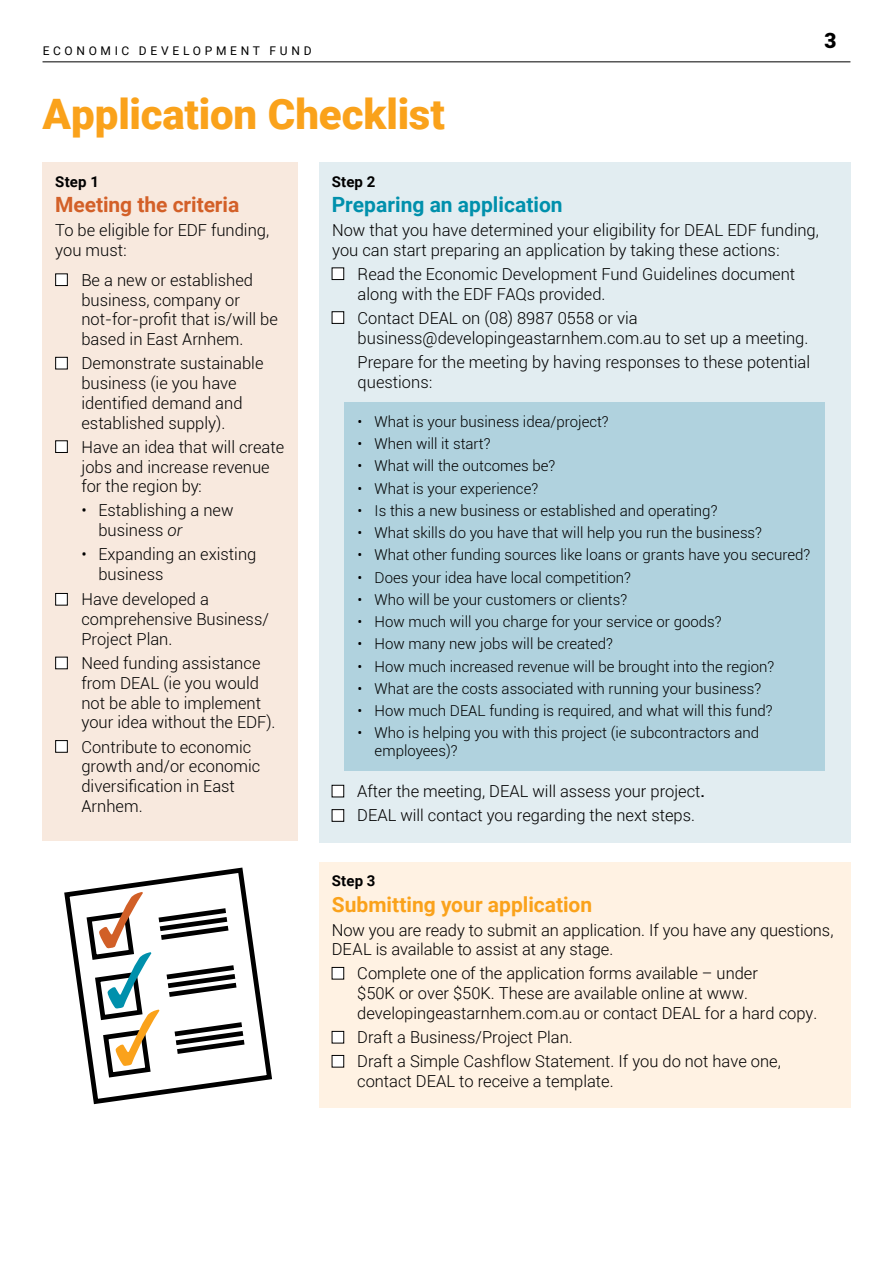
<style>
.page{position:relative;width:893px;height:1263px;background:#fff}
.page>*{position:absolute;margin:0;border:0;box-sizing:border-box;transform-origin:0 0}
.t1{font:900 42px "Roboto";color:#faa21b}
.t2{font:700 21px "Roboto";color:#faa21b}
.t3{font:700 21px "Roboto";color:#0090ac}
.t4{font:700 21px "Roboto";letter-spacing:-.005em;color:#d36028}
.t5{font:900 21px "Roboto";color:#000}
.t6{font:300 16.5px/19.8px "Roboto";color:#000}
.t7{font:300 15px/18px "Roboto";color:#000}
.t8{font:700 15px "Roboto";letter-spacing:.015em;color:#000}
.t9{font:12px "Roboto";letter-spacing:.305em;color:#000}
.s1{font-style:italic}
.s2{font-weight:500}
</style>
<div class="page">
<div style="left:319px;top:163px;width:531px;height:680px;background:#e2edf1"></div>
<div style="left:344px;top:402px;width:481px;height:369px;background:#b0d2de"></div>
<hr style="left:43px;top:61px;width:807px;height:1px;background:#000">
<div style="left:43px;top:163px;width:255px;height:678px;background:#f8e9de"></div>
<div style="left:56px;top:274px;width:11px;height:12px;background:#fff"></div>
<div style="left:55px;top:273px;width:13px;height:13px;border:1px solid #000"></div>
<div style="left:56px;top:357px;width:11px;height:12px;background:#fff"></div>
<div style="left:55px;top:357px;width:13px;height:12px;border:1px solid #000"></div>
<div style="left:56px;top:441px;width:11px;height:11px;background:#fff"></div>
<div style="left:55px;top:440px;width:13px;height:13px;border:1px solid #000"></div>
<div style="left:56px;top:593px;width:11px;height:12px;background:#fff"></div>
<div style="left:55px;top:593px;width:13px;height:12px;border:1px solid #000"></div>
<div style="left:56px;top:657px;width:11px;height:12px;background:#fff"></div>
<div style="left:55px;top:657px;width:13px;height:12px;border:1px solid #000"></div>
<div style="left:56px;top:740px;width:11px;height:12px;background:#fff"></div>
<div style="left:55px;top:740px;width:13px;height:13px;border:1px solid #000"></div>
<div style="left:332px;top:268px;width:12px;height:12px;background:#fff"></div>
<div style="left:332px;top:267px;width:12px;height:13px;border:1px solid #000"></div>
<div style="left:332px;top:312px;width:12px;height:11px;background:#fff"></div>
<div style="left:332px;top:311px;width:12px;height:13px;border:1px solid #000"></div>
<div style="left:332px;top:785px;width:12px;height:12px;background:#fff"></div>
<div style="left:332px;top:785px;width:12px;height:12px;border:1px solid #000"></div>
<div style="left:332px;top:810px;width:12px;height:11px;background:#fff"></div>
<div style="left:332px;top:809px;width:12px;height:13px;border:1px solid #000"></div>
<div style="left:319px;top:862px;width:531px;height:245px;background:#fff2e3"></div>
<div style="left:332px;top:967px;width:12px;height:12px;background:#fff"></div>
<div style="left:332px;top:967px;width:12px;height:12px;border:1px solid #000"></div>
<div style="left:332px;top:1031px;width:12px;height:12px;background:#fff"></div>
<div style="left:332px;top:1031px;width:12px;height:12px;border:1px solid #000"></div>
<div style="left:332px;top:1055px;width:12px;height:12px;background:#fff"></div>
<div style="left:332px;top:1055px;width:12px;height:12px;border:1px solid #000"></div>
<svg style="left:64px;top:867px;width:208px;height:238px"></svg>
<svg style="left:84px;top:892px;width:166px;height:188px"></svg>
<p class="t9" style="left:43px;top:42px;width:270px">ECONOMIC DEVELOPMENT FUND</p>
<h1 class="t1" style="left:43px;top:85px;width:404px">Application Checklist</h1>
<p class="t8" style="left:55px;top:171px;width:45px">Step 1</p>
<p class="t4" style="left:55px;top:190px;width:185px">Meeting the criteria</p>
<p class="t8" style="left:332px;top:171px;width:45px">Step 2</p>
<p class="t3" style="left:332px;top:190px;width:232px">Preparing an application</p>
<p class="t5" style="left:824px;top:26px;width:14px">3</p>
<p class="t6" style="left:55px;top:219px;width:215px">To be eligible for EDF funding, you must:</p>
<p class="t6" style="left:81px;top:269px;width:198px">Be a new or established business, company or not‑for‑profit that is/will be based in East Arnhem.</p>
<p class="t6" style="left:81px;top:353px;width:184px">Demonstrate sustainable business (ie you have identified demand and established supply).</p>
<p class="t6" style="left:81px;top:436px;width:204px">Have an idea that will create jobs and increase revenue for the region by:</p>
<p class="t6" style="left:98px;top:500px;width:137px;text-indent:-17px">• Establishing a new business <span class="s1">or</span></p>
<p class="t6" style="left:98px;top:544px;width:159px;text-indent:-17px">• Expanding an existing business</p>
<p class="t6" style="left:81px;top:589px;width:189px">Have developed a comprehensive Business/<br>Project Plan.</p>
<p class="t6" style="left:81px;top:653px;width:196px">Need funding assistance from DEAL (ie you would not be able to implement your idea without the EDF).</p>
<p class="t6" style="left:81px;top:736px;width:180px">Contribute to economic growth and/or economic diversification in East<br>Arnhem.</p>
<p class="t6" style="left:332px;top:219px;width:488px">Now that you have determined your eligibility for DEAL EDF funding, you can start preparing an application by taking these actions:</p>
<p class="t6" style="left:358px;top:264px;width:439px">Read the Economic Development Fund Guidelines document along with the EDF FAQs provided.</p>
<p class="t6" style="left:358px;top:308px;width:452px">Contact DEAL on (08) 8987 0558 or via business@developingeastarnhem.com.au to set up a meeting.</p>
<p class="t6" style="left:358px;top:351px;width:454px">Prepare for the meeting by having responses to these potential questions:</p>
<p class="t7" style="left:358px;top:412px;width:253px">• What is your business idea/project?</p>
<p class="t7" style="left:358px;top:434px;width:134px">• When will it start?</p>
<p class="t7" style="left:358px;top:457px;width:199px">• What will the outcomes be?</p>
<p class="t7" style="left:358px;top:479px;width:182px">• What is your experience?</p>
<p class="t7" style="left:358px;top:501px;width:361px">• Is this a new business or established and operating?</p>
<p class="t7" style="left:358px;top:523px;width:406px">• What skills do you have that will help you run the business?</p>
<p class="t7" style="left:358px;top:546px;width:454px">• What other funding sources like loans or grants have you secured?</p>
<p class="t7" style="left:358px;top:568px;width:275px">• Does your idea have local competition?</p>
<p class="t7" style="left:358px;top:590px;width:271px">• Who will be your customers or clients?</p>
<p class="t7" style="left:358px;top:612px;width:365px">• How much will you charge for your service or goods?</p>
<p class="t7" style="left:358px;top:635px;width:257px">• How many new jobs will be created?</p>
<p class="t7" style="left:358px;top:657px;width:418px">• How much increased revenue will be brought into the region?</p>
<p class="t7" style="left:358px;top:679px;width:405px">• What are the costs associated with running your business?</p>
<p class="t7" style="left:358px;top:701px;width:416px">• How much DEAL funding is required, and what will this fund?</p>
<p class="t7" style="left:375px;top:724px;width:386px;text-indent:-17px">• Who is helping you with this project (ie subcontractors and employees)?</p>
<p class="t6" style="left:357px;top:779px;width:349px;line-height:24px">After the meeting, DEAL will assess your project<span class="s2">.<br></span>DEAL will contact you regarding the next steps.</p>
<p class="t8" style="left:332px;top:870px;width:45px">Step 3</p>
<p class="t2" style="left:332px;top:889px;width:262px">Submitting your application</p>
<p class="t6" style="left:332px;top:919px;width:503px">Now you are ready to submit an application. If you have any questions,<br>DEAL is available to assist at any stage.</p>
<p class="t6" style="left:357px;top:963px;width:462px">Complete one of the application forms available – under<br>$50K or over $50K. These are available online at www. developingeastarnhem.com.au or contact DEAL for a hard copy.</p>
<p class="t6" style="left:357px;top:1025px;width:425px;line-height:24px">Draft a Business/Project Plan.<br>Draft a Simple Cashflow Statement. If you do not have one,</p>
<p class="t6" style="left:357px;top:1070px;width:258px">contact DEAL to receive a template.</p>
</div>
